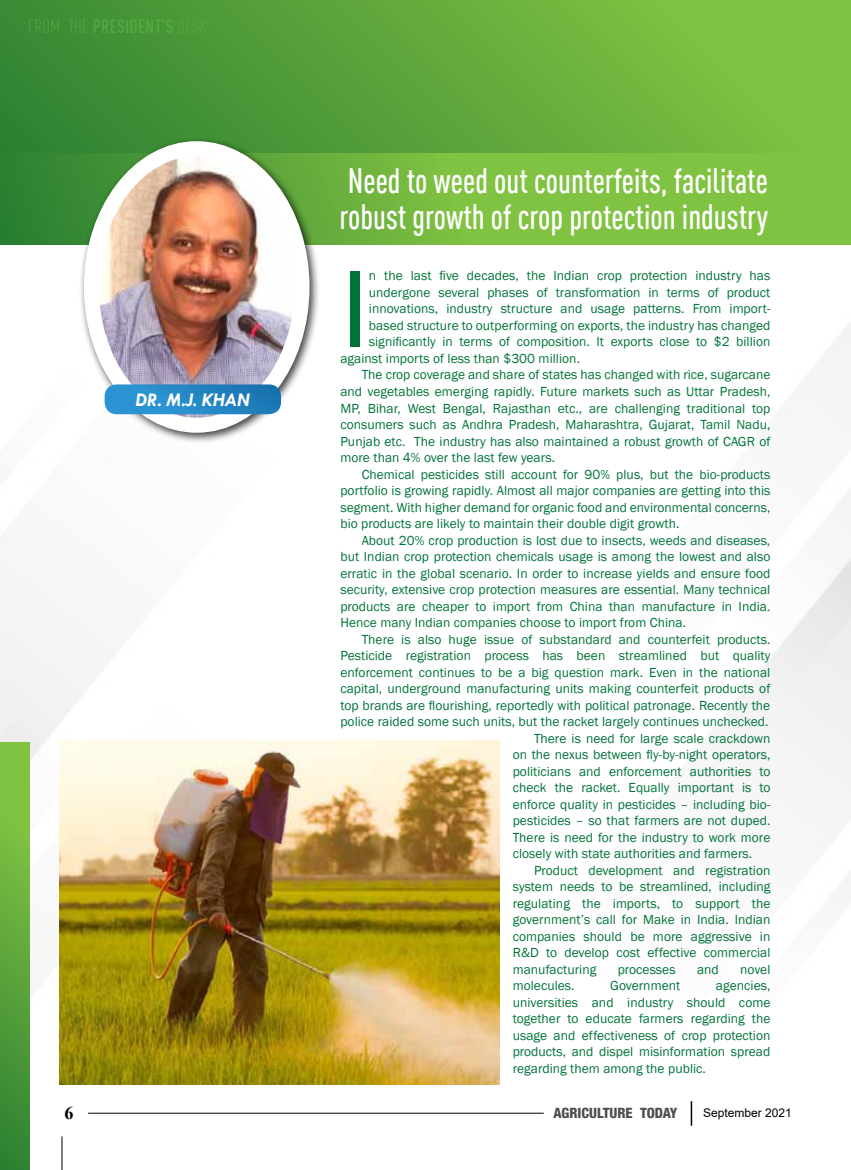
<style>
.page{position:relative;width:851px;height:1170px;background:#fff}
.page>*{position:absolute;margin:0;border:0;box-sizing:border-box;transform-origin:0 0}
.t1{font:112.5px "Franklin Gothic";color:#007438}
.t2{font:500 34.5px/36px "DIN Cond";color:#fff;scale:.95 1}
.t3{font:italic 700 19.5px "Tw Cen";color:#fff}
.t4{font:300 18.6px "DIN Cond";letter-spacing:.015em;color:#51ac42}
.t5{font:700 18px "Times New Roman";color:#000}
.t6{font:800 condensed 14.25px "Helvetica Neue LT Std";color:#4d4d4f}
.t7{font:13.5px/16.5px "Franklin Gothic";letter-spacing:.005em;color:#007438;text-align:justify}
.t8{font:12px "Arial";color:#000}
.s1{font-weight:500}
</style>
<div class="page">
<img style="left:0;top:244px;width:850px;height:925px">
<div style="left:0;top:0;width:850px;height:244px;background:linear-gradient(to right,#348634,#87c843)"></div>
<svg style="left:0;top:153px;width:850px;height:91px;background:#72b83f"></svg>
<div style="left:79px;top:136px;width:242px;height:308px;background:#000;opacity:.75"></div>
<img style="left:91px;top:149px;width:211px;height:276px">
<div style="left:84px;top:141px;width:225px;height:291px;border:15px solid #fff;border-radius:50%"></div>
<svg style="left:105px;top:384px;width:176px;height:30px;background:#2b89c5"></svg>
<div style="left:0;top:742px;width:30px;height:427px;background:linear-gradient(to bottom,#8dcc44,#2f8233)"></div>
<hr style="left:690px;top:1101px;width:2px;height:24px;background:#000">
<hr style="left:88px;top:1112px;width:455px;height:1px;background:#000">
<hr style="left:62px;top:1136px;width:1px;height:33px;background:#000">
<img style="left:60px;top:740px;width:440px;height:344px">
<h3 class="t4" style="left:28px;top:16px;width:180px">FROM THE <span class="s1">PresIdent’s</span> DESK</h3>
<h3 class="t3" style="left:136px;top:387px;width:115px">DR. M.J. KHAN</h3>
<h2 class="t2" style="left:339px;top:162px;width:452px">Need to weed out counterfeits, facilitate robust growth of crop protection industry</h2>
<h1 class="t1" style="left:340px;top:239px;width:30px">I</h1>
<p class="t7" style="left:369px;top:268px;width:403px">n the last five decades, the Indian crop protection industry has</p>
<p class="t7" style="left:369px;top:284px;width:403px">undergone several phases of transformation in terms of product</p>
<p class="t7" style="left:369px;top:301px;width:403px">innovations, industry structure and usage patterns. From import-</p>
<p class="t7" style="left:369px;top:317px;width:403px">based structure to outperforming on exports, the industry has changed</p>
<p class="t7" style="left:369px;top:334px;width:403px">significantly in terms of composition. It exports close to $2 billion</p>
<p class="t7" style="left:340px;top:350px;width:241px">against imports of less than $300 million.</p>
<p class="t7" style="left:361px;top:367px;width:410px">The crop coverage and share of states has changed with rice, sugarcane</p>
<p class="t7" style="left:340px;top:383px;width:431px">and vegetables emerging rapidly. Future markets such as Uttar Pradesh,</p>
<p class="t7" style="left:340px;top:400px;width:431px">MP, Bihar, West Bengal, Rajasthan etc., are challenging traditional top</p>
<p class="t7" style="left:340px;top:416px;width:431px">consumers such as Andhra Pradesh, Maharashtra, Gujarat, Tamil Nadu,</p>
<p class="t7" style="left:340px;top:433px;width:431px">Punjab etc. The industry has also maintained a robust growth of CAGR of</p>
<p class="t7" style="left:340px;top:449px;width:216px">more than 4% over the last few years.</p>
<p class="t7" style="left:361px;top:466px;width:410px">Chemical pesticides still account for 90% plus, but the bio-products</p>
<p class="t7" style="left:340px;top:482px;width:431px">portfolio is growing rapidly. Almost all major companies are getting into this</p>
<p class="t7" style="left:340px;top:499px;width:431px">segment. With higher demand for organic food and environmental concerns,</p>
<p class="t7" style="left:340px;top:515px;width:340px">bio products are likely to maintain their double digit growth.</p>
<p class="t7" style="left:361px;top:532px;width:410px">About 20% crop production is lost due to insects, weeds and diseases,</p>
<p class="t7" style="left:340px;top:548px;width:431px">but Indian crop protection chemicals usage is among the lowest and also</p>
<p class="t7" style="left:340px;top:565px;width:431px">erratic in the global scenario. In order to increase yields and ensure food</p>
<p class="t7" style="left:340px;top:581px;width:431px">security, extensive crop protection measures are essential. Many technical</p>
<p class="t7" style="left:340px;top:598px;width:431px">products are cheaper to import from China than manufacture in India.</p>
<p class="t7" style="left:340px;top:614px;width:347px">Hence many Indian companies choose to import from China.</p>
<p class="t7" style="left:361px;top:631px;width:410px">There is also huge issue of substandard and counterfeit products.</p>
<p class="t7" style="left:340px;top:647px;width:431px">Pesticide registration process has been streamlined but quality</p>
<p class="t7" style="left:340px;top:664px;width:431px">enforcement continues to be a big question mark. Even in the national</p>
<p class="t7" style="left:340px;top:680px;width:431px">capital, underground manufacturing units making counterfeit products of</p>
<p class="t7" style="left:340px;top:697px;width:431px">top brands are flourishing, reportedly with political patronage. Recently the</p>
<p class="t7" style="left:340px;top:713px;width:429px">police raided some such units, but the racket largely continues unchecked.</p>
<p class="t7" style="left:534px;top:730px;width:238px">There is need for large scale crackdown</p>
<p class="t7" style="left:512px;top:746px;width:259px">on the nexus between fly-by-night operators,</p>
<p class="t7" style="left:512px;top:763px;width:259px">politicians and enforcement authorities to</p>
<p class="t7" style="left:512px;top:779px;width:259px">check the racket. Equally important is to</p>
<p class="t7" style="left:512px;top:796px;width:259px">enforce quality in pesticides – including bio-</p>
<p class="t7" style="left:512px;top:812px;width:259px">pesticides – so that farmers are not duped.</p>
<p class="t7" style="left:512px;top:829px;width:259px">There is need for the industry to work more</p>
<p class="t7" style="left:512px;top:845px;width:241px">closely with state authorities and farmers.</p>
<p class="t7" style="left:534px;top:862px;width:238px">Product development and registration</p>
<p class="t7" style="left:512px;top:878px;width:259px">system needs to be streamlined, including</p>
<p class="t7" style="left:512px;top:895px;width:259px">regulating the imports, to support the</p>
<p class="t7" style="left:512px;top:911px;width:259px">government’s call for Make in India. Indian</p>
<p class="t7" style="left:512px;top:928px;width:259px">companies should be more aggressive in</p>
<p class="t7" style="left:512px;top:944px;width:259px">R&amp;D to develop cost effective commercial</p>
<p class="t7" style="left:512px;top:961px;width:85px">manufacturing</p>
<p class="t7" style="left:617px;top:961px;width:59px">processes</p>
<p class="t7" style="left:697px;top:961px;width:23px">and</p>
<p class="t7" style="left:740px;top:961px;width:32px">novel</p>
<p class="t7" style="left:512px;top:977px;width:63px">molecules.</p>
<p class="t7" style="left:610px;top:977px;width:72px">Government</p>
<p class="t7" style="left:512px;top:977px;width:259px;text-indent:203px">agencies, universities and industry should come together to educate farmers regarding the usage and effectiveness of crop protection products, and dispel misinformation spread regarding them among the public.</p>
<h3 class="t5" style="left:64px;top:1099px;width:10px">6</h3>
<p class="t6" style="left:553px;top:1104px;width:125px">AGRICULTURE TODAY</p>
<p class="t8" style="left:703px;top:1104px;width:90px">September 2021</p>
</div>
